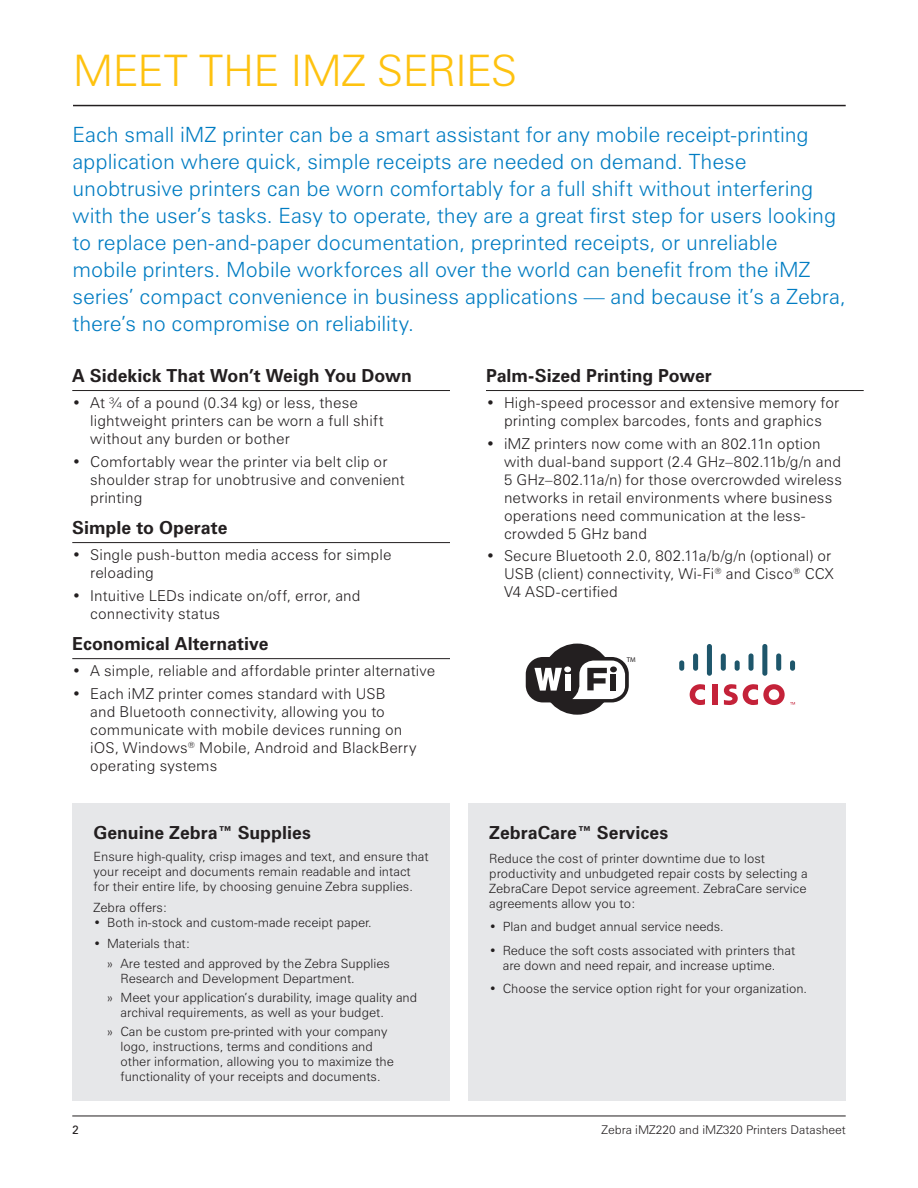
<style>
.page{position:relative;width:918px;height:1188px;background:#fff}
.page>*{position:absolute;margin:0;border:0;box-sizing:border-box;transform-origin:0 0}
._001_Page_header{font:300 43.5px "Zurich BT";letter-spacing:-.02em;color:#fec210}
.t1{font:300 21px/27px "Zurich BT";color:#007cc2}
.t2{font:700 18px "Zurich BT";color:#231f20}
.t3{font:300 15px/18px "Zurich BT";letter-spacing:.01em;color:#231f20}
.t4{font:300 12.75px/15px "Zurich BT";color:#231f20}
.t5{font:300 12px "Zurich BT";color:#231f20}
.t6{font:12px "Zurich BT";color:#231f20}
.t7{font:6.9px "Myriad Pro";color:#231f20}
</style>
<div class="page">
<hr style="left:72px;top:390px;width:378px;height:1px;background:#231f20">
<hr style="left:72px;top:542px;width:378px;height:1px;background:#231f20">
<hr style="left:72px;top:658px;width:378px;height:1px;background:#231f20">
<hr style="left:486px;top:390px;width:378px;height:1px;background:#231f20">
<hr style="left:72px;top:1116px;width:774px;height:1px;background:#231f20">
<hr style="left:73px;top:105px;width:773px;height:1px;background:#231f20">
<svg style="left:525px;top:643px;width:271px;height:72px"></svg>
<div style="left:679px;top:660px;width:5px;height:11px;background:#1e566b;border-radius:3px"></div>
<div style="left:693px;top:653px;width:5px;height:18px;background:#1e566b;border-radius:3px"></div>
<div style="left:707px;top:644px;width:5px;height:32px;background:#1e566b;border-radius:3px"></div>
<div style="left:721px;top:653px;width:5px;height:18px;background:#1e566b;border-radius:3px"></div>
<div style="left:735px;top:660px;width:5px;height:11px;background:#1e566b;border-radius:3px"></div>
<div style="left:748px;top:653px;width:6px;height:18px;background:#1e566b;border-radius:3px"></div>
<div style="left:762px;top:644px;width:5px;height:32px;background:#1e566b;border-radius:3px"></div>
<div style="left:776px;top:653px;width:5px;height:18px;background:#1e566b;border-radius:3px"></div>
<div style="left:790px;top:660px;width:5px;height:11px;background:#1e566b;border-radius:3px"></div>
<div style="left:72px;top:804px;width:378px;height:297px;background:#e6e7e9"></div>
<div style="left:468px;top:804px;width:378px;height:297px;background:#e6e7e9"></div>
<p class="_001_Page_header" style="left:73px;top:44px;width:446px">MEET THE IMZ SERIES</p>
<p class="t1" style="left:73px;top:121px;width:775px">Each small iMZ printer can be a smart assistant for any mobile receipt-printing application where quick, simple receipts are needed on demand. These unobtrusive printers can be worn comfortably for a full shift without interfering with the user’s tasks. Easy to operate, they are a great first step for users looking to replace pen-and-paper documentation, preprinted receipts, or unreliable mobile printers. Mobile workforces all over the world can benefit from the iMZ series’ compact convenience in business applications — and because it’s a Zebra, there’s no compromise on reliability.</p>
<p class="t2" style="left:72px;top:365px;width:341px">A Sidekick That Won’t Weigh You Down</p>
<p class="t3" style="left:90px;top:394px;width:295px;text-indent:-18px">• At ¾ of a pound (0.34 kg) or less, these lightweight printers can be worn a full shift without any burden or bother</p>
<p class="t3" style="left:90px;top:452px;width:316px;text-indent:-18px">• Comfortably wear the printer via belt clip or shoulder strap for unobtrusive and convenient printing</p>
<p class="t2" style="left:72px;top:517px;width:157px">Simple to Operate</p>
<p class="t3" style="left:90px;top:546px;width:303px;text-indent:-18px">• Single push-button media access for simple reloading</p>
<p class="t3" style="left:90px;top:586px;width:272px;text-indent:-18px">• Intuitive LEDs indicate on/off, error, and connectivity status</p>
<p class="t2" style="left:72px;top:633px;width:198px">Economical Alternative</p>
<p class="t3" style="left:72px;top:662px;width:364px">• A simple, reliable and affordable printer alternative</p>
<p class="t3" style="left:90px;top:684px;width:328px;text-indent:-18px">• Each iMZ printer comes standard with USB<br>and Bluetooth connectivity, allowing you to communicate with mobile devices running on iOS, Windows<sup>®</sup> Mobile, Android and BlackBerry operating systems</p>
<p class="t2" style="left:94px;top:822px;width:219px">Genuine Zebra™ Supplies</p>
<p class="t4" style="left:94px;top:849px;width:337px">Ensure high-quality, crisp images and text, and ensure that your receipt and documents remain readable and intact for their entire life, by choosing genuine Zebra supplies.</p>
<p class="t4" style="left:94px;top:900px;width:76px">Zebra offers:</p>
<p class="t4" style="left:94px;top:915px;width:280px">• Both in-stock and custom-made receipt paper.</p>
<p class="t4" style="left:94px;top:936px;width:98px">• Materials that:</p>
<p class="t4" style="left:121px;top:956px;width:271px;text-indent:-13px">» Are tested and approved by the Zebra Supplies<br>Research and Development Department.</p>
<p class="t4" style="left:121px;top:990px;width:298px;text-indent:-13px">» Meet your application’s durability, image quality and archival requirements, as well as your budget.</p>
<p class="t4" style="left:121px;top:1024px;width:275px;text-indent:-13px">» Can be custom pre-printed with your company logo, instructions, terms and conditions and other information, allowing you to maximize the functionality of your receipts and documents.</p>
<p class="t2" style="left:486px;top:365px;width:227px">Palm-Sized Printing Power</p>
<p class="t3" style="left:486px;top:394px;width:355px;text-align:center">• High-speed processor and extensive memory for printing complex barcodes, fonts and graphics</p>
<p class="t3" style="left:504px;top:434px;width:339px;text-indent:-18px">• iMZ printers now come with an 802.11n option with dual-band support (2.4 GHz–802.11b/g/n and 5 GHz–802.11a/n) for those overcrowded wireless networks in retail environments where business operations need communication at the less&shy;crowded 5 GHz band</p>
<p class="t3" style="left:504px;top:546px;width:331px;text-indent:-18px">• Secure Bluetooth 2.0, 802.11a/b/g/n (optional) or<br>USB (client) connectivity, Wi-Fi<sup>®</sup> and Cisco<sup>®</sup> CCX<br>V4 ASD-certified</p>
<p class="t7" style="left:627px;top:656px;width:10px">TM</p>
<p class="t2" style="left:489px;top:822px;width:180px">ZebraCare™ Services</p>
<p class="t4" style="left:489px;top:851px;width:320px">Reduce the cost of printer downtime due to lost productivity and unbudgeted repair costs by selecting a ZebraCare Depot service agreement. ZebraCare service agreements allow you to:</p>
<p class="t4" style="left:489px;top:919px;width:236px">• Plan and budget annual service needs.</p>
<p class="t4" style="left:489px;top:943px;width:307px;text-align:center">• Reduce the soft costs associated with printers that are down and need repair, and increase uptime.</p>
<p class="t4" style="left:489px;top:981px;width:319px">• Choose the service option right for your organization.</p>
<p class="t6" style="left:72px;top:1122px;width:8px">2</p>
<p class="t5" style="left:601px;top:1122px;width:246px">Zebra iMZ220 and iMZ320 Printers Datasheet</p>
</div>
